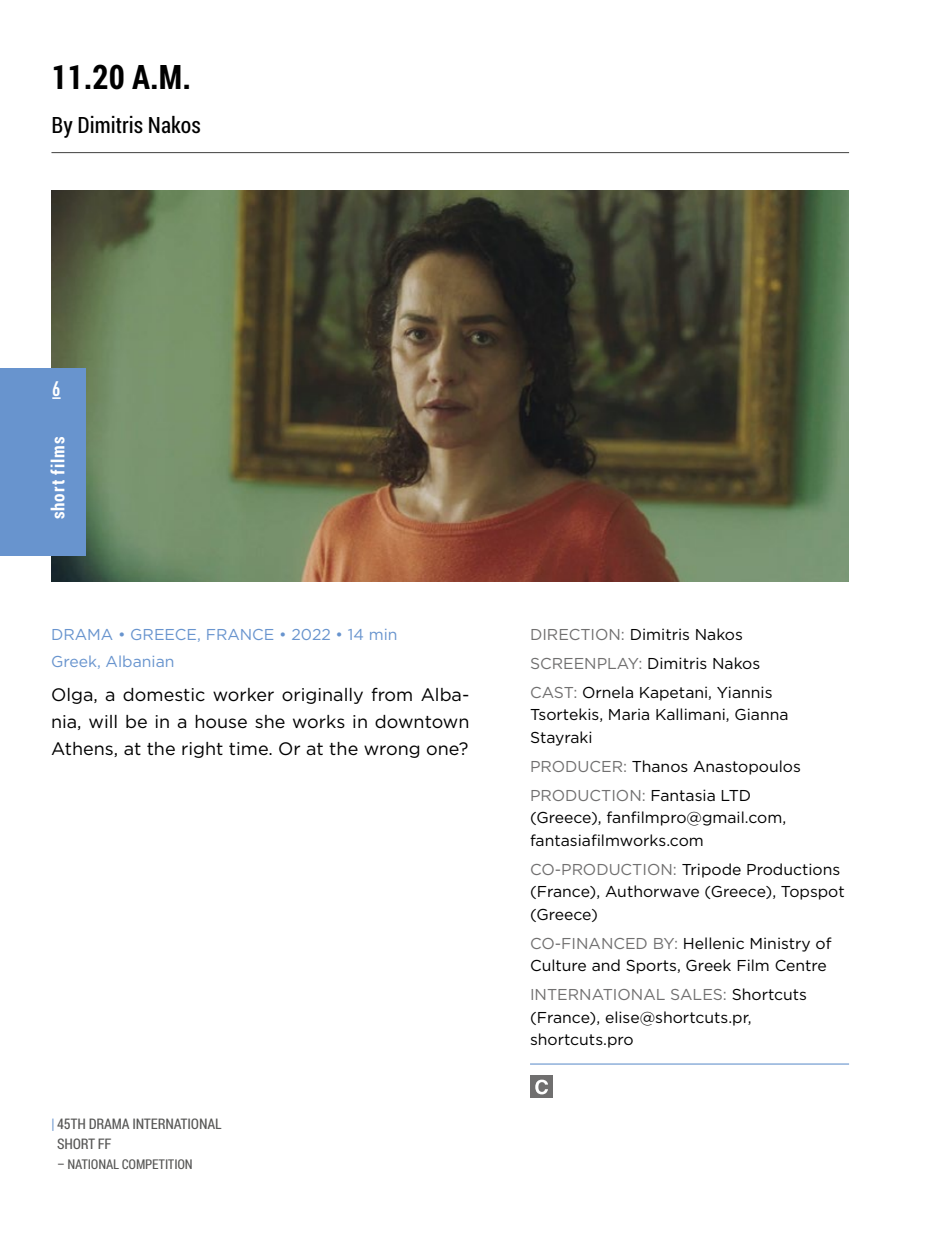
<style>
.page{position:relative;width:938px;height:1257px;background:#fff}
.page>*{position:absolute;margin:0;border:0;box-sizing:border-box;transform-origin:0 0}
.t1{font:700 33.75px "Roboto Condensed";color:#000}
.t2{font:22.5px "Roboto Condensed";color:#000}
.t3{font:700 condensed 20.7px "DIN Pro";color:#fff}
.t4{font:18px/27px "Gotham Greek";color:#000;text-align:justify}
.t5{font:700 18px "Roboto Condensed";letter-spacing:.05em;color:#fff}
.t6{font:15.75px/22.5px "Gotham Greek";color:#000}
.t7{font:15.75px/27px "Gotham Greek";color:#6894ce}
.t8{font:14.62px/20.2px "Roboto Condensed";letter-spacing:-.015em;color:#575756}
.t9{font:13.5px "Roboto Condensed";letter-spacing:-.015em;color:#575756}
.s1{color:#6894ce}
.s2{color:#706f6f}
</style>
<div class="page">
<hr style="left:51px;top:152px;width:798px;height:1px;background:#575756">
<hr style="left:530px;top:1063px;width:319px;height:1px;background:#6894ce">
<div style="left:530px;top:1075px;width:23px;height:23px;background:#706f6f"></div>
<svg style="left:535px;top:1079px;width:13px;height:15px"></svg>
<img style="left:51px;top:190px;width:797px;height:391px">
<div style="left:0;top:368px;width:86px;height:187px;background:#6894ce"></div>
<svg style="left:52px;top:397px;width:9px;height:2px"></svg>
<h1 class="t1" style="left:51px;top:54px;width:141px">11.20 Α.Μ.</h1>
<h2 class="t2" style="left:51px;top:109px;width:151px">By Dimitris Nakos</h2>
<h3 class="t3" style="left:52px;top:373px;width:10px">6</h3>
<p class="t5" style="left:46px;top:519px;width:84px;rotate:-90deg">short films</p>
<p class="t7" style="left:51px;top:620px;width:348px">DRAMA • GREECE, FRANCE • 2022 • 14 min<br>Greek, Albanian</p>
<p class="t4" style="left:51px;top:681px;width:420px">Olga, a domestic worker originally from Alba&shy;nia, will be in a house she works in downtown Athens, at the right time. Or at the wrong one?</p>
<p class="t8" style="left:57px;top:1113px;width:166px;text-indent:-6px"><span class="s1">|</span> 45TH DRAMA INTERNATIONAL<br>SHORT FF</p>
<p class="t9" style="left:57px;top:1155px;width:137px">– NATIONAL COMPETITION</p>
<p class="t6" style="left:530px;top:620px;width:244px;line-height:28.8px"><span class="s2">DIRECTION:</span> Dimitris Nakos<br><span class="s2">SCREENPLAY:</span> Dimitris Nakos<br><span class="s2">CAST:</span> Ornela Kapetani, Yiannis</p>
<p class="t6" style="left:530px;top:703px;width:260px">Tsortekis, Maria Kallimani, Gianna<br>Stayraki</p>
<p class="t6" style="left:530px;top:751px;width:272px;line-height:28.8px"><span class="s2">PRODUCER:</span> Thanos Anastopoulos<br><span class="s2">PRODUCTION:</span> Fantasia LTD</p>
<p class="t6" style="left:530px;top:806px;width:258px">(Greece), fanfilmpro@gmail.com, fantasiafilmworks.com</p>
<p class="t6" style="left:530px;top:857px;width:316px"><span class="s2">CO-PRODUCTION:</span> Tripode Productions (France), Authorwave (Greece), Topspot (Greece)</p>
<p class="t6" style="left:530px;top:931px;width:303px"><span class="s2">CO-FINANCED BY:</span> Hellenic Ministry of<br>Culture and Sports, Greek Film Centre</p>
<p class="t6" style="left:530px;top:982px;width:278px"><span class="s2">INTERNATIONAL SALES:</span> Shortcuts (France), elise@shortcuts.pr, shortcuts.pro</p>
</div>
